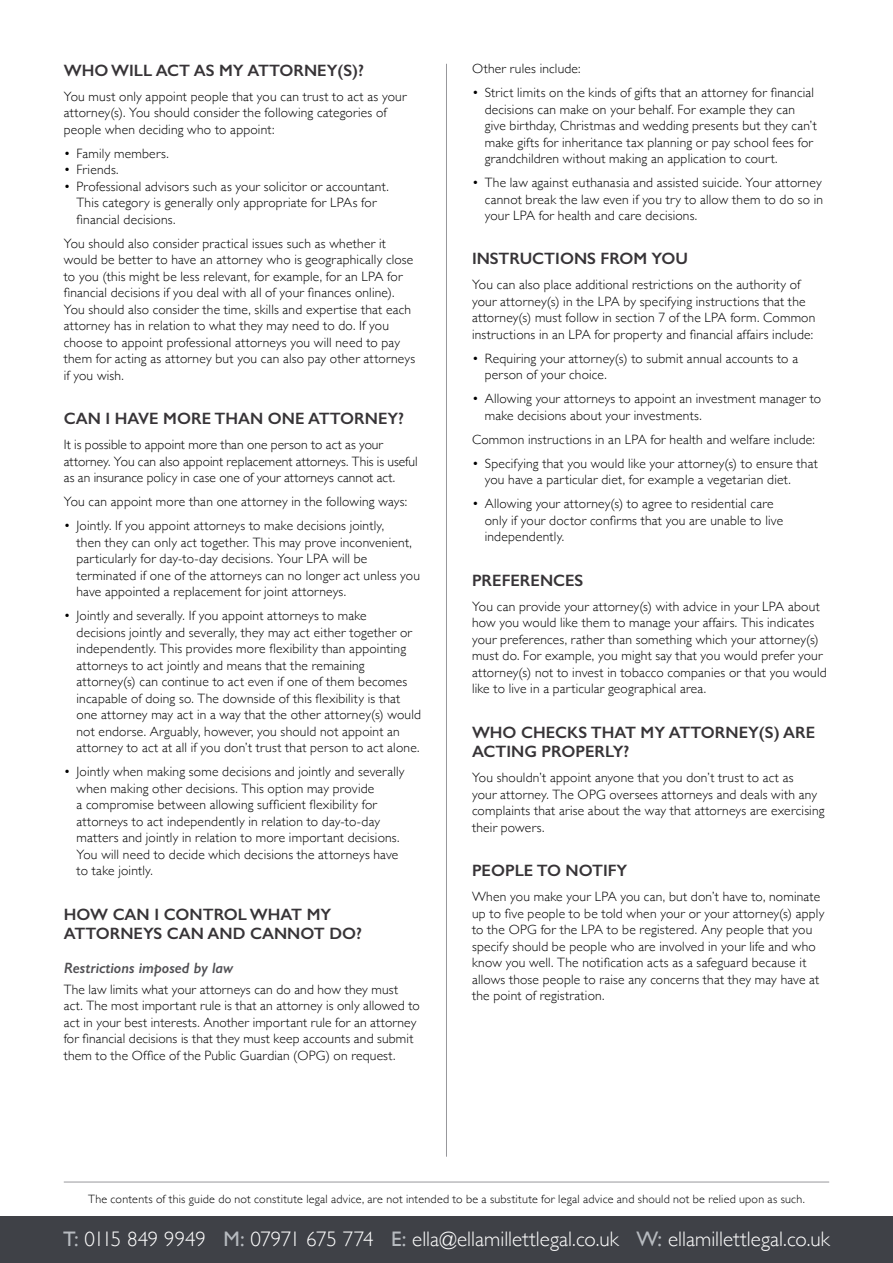
<style>
.page{position:relative;width:893px;height:1263px;background:#fff}
.page>*{position:absolute;margin:0;border:0;box-sizing:border-box;transform-origin:0 0}
.t1{font:300 21px "Gill Sans";color:#fff}
.t2{font:600 16.5px/19.8px "Gill Sans";color:#373437}
.t3{font:italic 600 15px "Gill Sans";color:#504f53}
.t4{font:300 13.5px/16.5px "Gill Sans";letter-spacing:.015em;color:#000}
.t5{font:300 12px "Gill Sans";letter-spacing:.02em;color:#000}
.s1{font-weight:400;color:#b6babf}
</style>
<div class="page">
<div style="left:0;top:1216px;width:893px;height:47px;background:#3f4147"></div>
<hr style="left:64px;top:1182px;width:765px;height:1px;background:#98989c">
<hr style="left:446px;top:64px;width:1px;height:1093px;background:#98989c">
<p class="t2" style="left:64px;top:60px;width:302px">WHO WILL ACT AS MY ATTORNEY(S)?</p>
<p class="t4" style="left:64px;top:87px;width:344px">You must only appoint people that you can trust to act as your attorney(s). You should consider the following categories of people when deciding who to appoint:</p>
<p class="t4" style="left:64px;top:144px;width:106px">• Family members.</p>
<p class="t4" style="left:64px;top:161px;width:56px">• Friends.</p>
<p class="t4" style="left:77px;top:177px;width:314px;text-indent:-13px">• Professional advisors such as your solicitor or accountant.<br>This category is generally only appropriate for LPAs for financial decisions.</p>
<p class="t4" style="left:64px;top:234px;width:353px">You should also consider practical issues such as whether it would be better to have an attorney who is geographically close to you (this might be less relevant, for example, for an LPA for financial decisions if you deal with all of your finances online).<br>You should also consider the time, skills and expertise that each attorney has in relation to what they may need to do. If you choose to appoint professional attorneys you will need to pay them for acting as attorney but you can also pay other attorneys if you wish.</p>
<p class="t2" style="left:64px;top:408px;width:342px">CAN I HAVE MORE THAN ONE ATTORNEY?</p>
<p class="t4" style="left:64px;top:436px;width:355px">It is possible to appoint more than one person to act as your attorney. You can also appoint replacement attorneys. This is useful as an insurance policy in case one of your attorneys cannot act.</p>
<p class="t4" style="left:64px;top:493px;width:345px">You can appoint more than one attorney in the following ways:</p>
<p class="t4" style="left:77px;top:517px;width:345px;text-indent:-13px">• Jointly. If you appoint attorneys to make decisions jointly,<br>then they can only act together. This may prove inconvenient, particularly for day-to-day decisions. Your LPA will be terminated if one of the attorneys can no longer act unless you have appointed a replacement for joint attorneys.</p>
<p class="t4" style="left:77px;top:607px;width:346px;text-indent:-13px">• Jointly and severally. If you appoint attorneys to make<br>decisions jointly and severally, they may act either together or independently. This provides more flexibility than appointing attorneys to act jointly and means that the remaining attorney(s) can continue to act even if one of them becomes incapable of doing so. The downside of this flexibility is that one attorney may act in a way that the other attorney(s) would not endorse. Arguably, however, you should not appoint an attorney to act at all if you don’t trust that person to act alone.</p>
<p class="t4" style="left:77px;top:763px;width:329px;text-indent:-13px">• Jointly when making some decisions and jointly and severally when making other decisions. This option may provide<br>a compromise between allowing sufficient flexibility for attorneys to act independently in relation to day-to-day matters and jointly in relation to more important decisions.<br>You will need to decide which decisions the attorneys have to take jointly.</p>
<p class="t2" style="left:64px;top:904px;width:300px">HOW CAN I CONTROL WHAT MY<br>ATTORNEYS CAN AND CANNOT DO?</p>
<p class="t3" style="left:64px;top:959px;width:171px">Restrictions imposed by law</p>
<p class="t4" style="left:64px;top:980px;width:358px">The law limits what your attorneys can do and how they must act. The most important rule is that an attorney is only allowed to act in your best interests. Another important rule for an attorney for financial decisions is that they must keep accounts and submit them to the Office of the Public Guardian (OPG) on request.</p>
<p class="t4" style="left:472px;top:60px;width:110px">Other rules include:</p>
<p class="t4" style="left:485px;top:84px;width:334px;text-indent:-13px">• Strict limits on the kinds of gifts that an attorney for financial decisions can make on your behalf. For example they can give birthday, Christmas and wedding presents but they can’t make gifts for inheritance tax planning or pay school fees for grandchildren without making an application to court.</p>
<p class="t4" style="left:485px;top:174px;width:340px;text-align:justify;text-indent:-13px">• The law against euthanasia and assisted suicide. Your attorney cannot break the law even if you try to allow them to do so in your LPA for health and care decisions.</p>
<p class="t2" style="left:472px;top:249px;width:217px">INSTRUCTIONS FROM YOU</p>
<p class="t4" style="left:472px;top:276px;width:345px">You can also place additional restrictions on the authority of your attorney(s) in the LPA by specifying instructions that the attorney(s) must follow in section 7 of the LPA form. Common instructions in an LPA for property and financial affairs include:</p>
<p class="t4" style="left:485px;top:350px;width:315px;text-indent:-13px">• Requiring your attorney(s) to submit annual accounts to a person of your choice.</p>
<p class="t4" style="left:485px;top:390px;width:338px;text-indent:-13px">• Allowing your attorneys to appoint an investment manager to make decisions about your investments.</p>
<p class="t4" style="left:472px;top:431px;width:344px">Common instructions in an LPA for health and welfare include:</p>
<p class="t4" style="left:485px;top:455px;width:334px;text-indent:-13px">• Specifying that you would like your attorney(s) to ensure that you have a particular diet, for example a vegetarian diet.</p>
<p class="t4" style="left:485px;top:495px;width:300px;text-indent:-13px">• Allowing your attorney(s) to agree to residential care only if your doctor confirms that you are unable to live independently.</p>
<p class="t2" style="left:472px;top:570px;width:113px">PREFERENCES</p>
<p class="t4" style="left:472px;top:597px;width:356px">You can provide your attorney(s) with advice in your LPA about how you would like them to manage your affairs. This indicates your preferences, rather than something which your attorney(s) must do. For example, you might say that you would prefer your attorney(s) not to invest in tobacco companies or that you would like to live in a particular geographical area.</p>
<p class="t2" style="left:472px;top:722px;width:345px">WHO CHECKS THAT MY ATTORNEY(S) ARE<br>ACTING PROPERLY?</p>
<p class="t4" style="left:472px;top:769px;width:354px">You shouldn’t appoint anyone that you don’t trust to act as<br>your attorney. The OPG oversees attorneys and deals with any complaints that arise about the way that attorneys are exercising their powers.</p>
<p class="t2" style="left:472px;top:861px;width:157px">PEOPLE TO NOTIFY</p>
<p class="t4" style="left:472px;top:888px;width:354px">When you make your LPA you can, but don’t have to, nominate up to five people to be told when your or your attorney(s) apply to the OPG for the LPA to be registered. Any people that you specify should be people who are involved in your life and who know you well. The notification acts as a safeguard because it allows those people to raise any concerns that they may have at the point of registration.</p>
<p class="t5" style="left:88px;top:1190px;width:718px">The contents of this guide do not constitute legal advice, are not intended to be a substitute for legal advice and should not be relied upon as such.</p>
<h1 class="t1" style="left:63px;top:1222px;width:768px"><span class="s1">T:</span> 0115 849 9949 <span class="s1">M:</span> 07971 675 774 <span class="s1">E:</span> ella@ellamillettlegal.co.uk <span class="s1">W:</span> ellamillettlegal.co.uk</h1>
</div>
